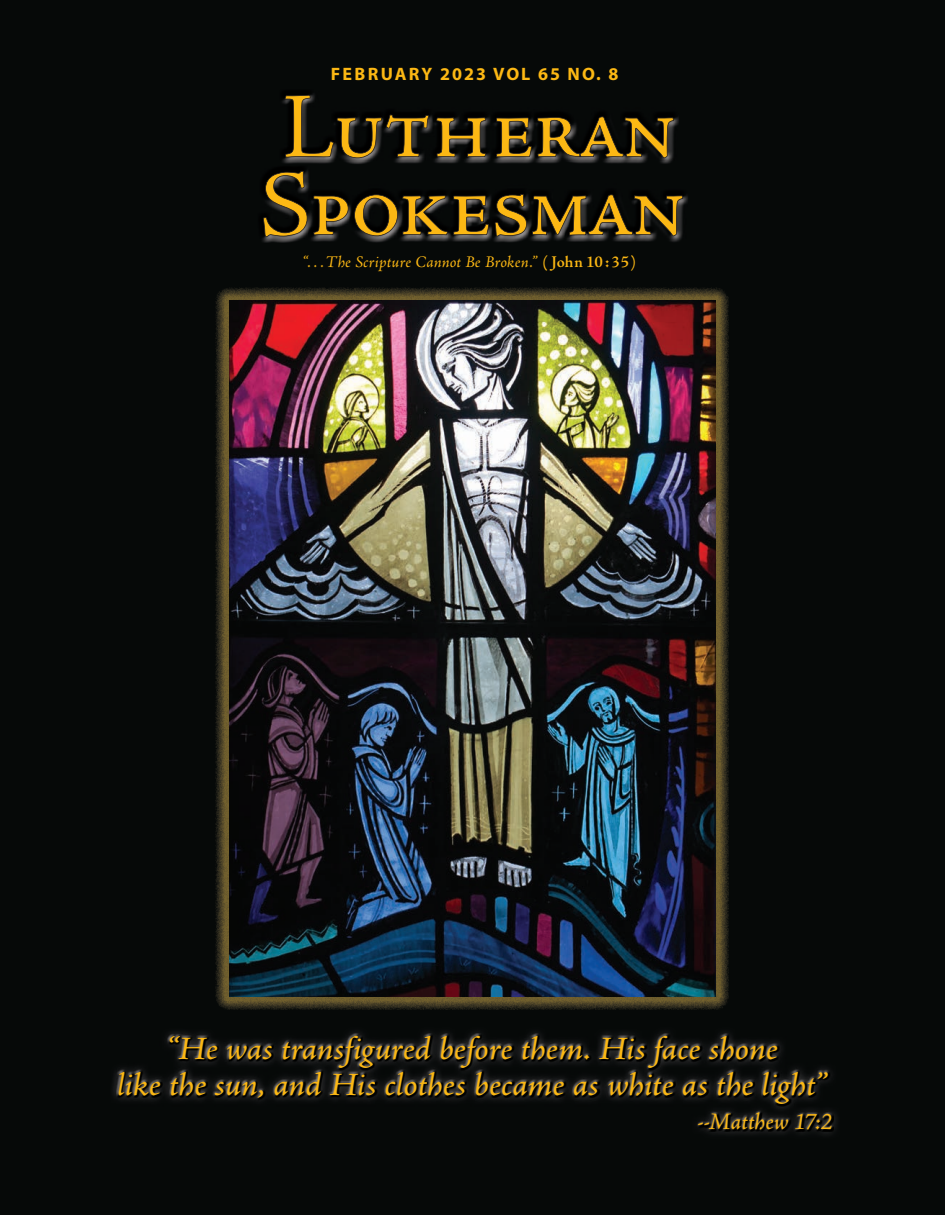
<style>
.page{position:relative;width:945px;height:1215px;background:#060908}
.page>*{position:absolute;margin:0;border:0;box-sizing:border-box;transform-origin:0 0}
.t1{font:italic 33px/36px "Adobe Jenson Pro";letter-spacing:-.005em;color:#fcb814;text-align:center;scale:1.06 1}
.t2{font:italic 24px "Adobe Jenson Pro";color:#fcb814}
.t3{font:700 18px "Myriad Pro";letter-spacing:.11em;color:#fcb814}
.t4{font:italic 16.5px "Adobe Jenson Pro";letter-spacing:.01em;color:#fcb814}
.s1{font-weight:600;font-style:normal}
</style>
<div class="page">
<img style="left:283px;top:117px;width:396px;height:47px">
<img style="left:282px;top:94px;width:396px;height:66px">
<svg style="left:285px;top:95px;width:389px;height:63px"></svg>
<img style="left:262px;top:240px;width:418px;height:3px">
<img style="left:262px;top:196px;width:426px;height:44px">
<svg style="left:263px;top:171px;width:420px;height:66px"></svg>
<img style="left:117px;top:1034px;width:716px;height:97px">
<img style="left:216px;top:287px;width:513px;height:723px">
<img style="left:229px;top:301px;width:487px;height:696px">
<p class="t3" style="left:331px;top:62px;width:289px">FEBRUARY 2023 VOL 65 NO. 8</p>
<p class="t4" style="left:302px;top:252px;width:335px">“. . .The Scripture Cannot Be Broken.” <span class="s1">( John 10 :35)</span></p>
<p class="t1" style="left:117px;top:1033px;width:672px">“He was transfigured before them. His face shone<br>like the sun, and His clothes became as white as the light”</p>
<p class="t2" style="left:697px;top:1108px;width:137px">--Matthew 17:2</p>
</div>
